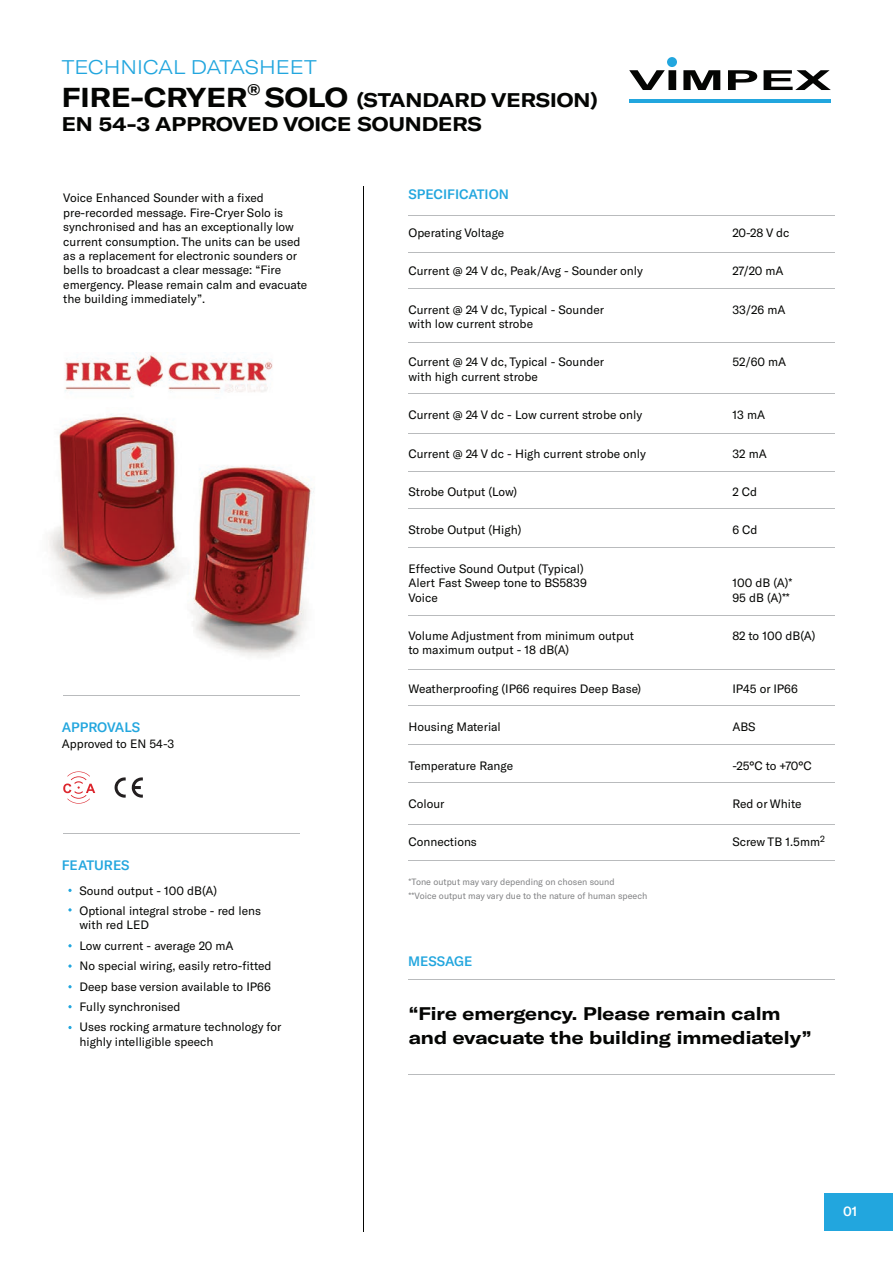
<style>
.page{position:relative;width:893px;height:1263px;background:#fff}
.page>*{position:absolute;margin:0;border:0;box-sizing:border-box;transform-origin:0 0}
.t1{font:700 expanded 19.5px/24px "GT America";color:#040503}
.t2{font:300 expanded 19.5px "GT America";color:#22a6de}
.t3{font:700 expanded 18px/24px "GT America";color:#040503}
.t4{font:500 13.5px "GT America";color:#22a6de}
.t5{font:500 13.5px "GT America";color:#fff}
.t6{font:12px/14.4px "GT America";color:#040503}
.t7{font:9px/14.4px "GT America";color:#808183}
.s1{font-size:27px}
</style>
<div class="page">
<img style="left:48px;top:414px;width:267px;height:243px">
<div style="left:824px;top:1193px;width:69px;height:37px;background:#22a6de"></div>
<svg style="left:629px;top:70px;width:202px;height:20px"></svg>
<hr style="left:629px;top:99px;width:202px;height:4px;background:#22a6de">
<div style="left:667px;top:57px;width:10px;height:10px;background:#22a6de;border-radius:50%"></div>
<hr style="left:363px;top:186px;width:1px;height:1045px;background:#040503">
<svg style="left:68px;top:889px;width:4px;height:3px"></svg>
<svg style="left:68px;top:964px;width:4px;height:4px"></svg>
<svg style="left:68px;top:944px;width:4px;height:3px"></svg>
<svg style="left:68px;top:985px;width:4px;height:3px"></svg>
<svg style="left:68px;top:1005px;width:4px;height:3px"></svg>
<svg style="left:68px;top:1026px;width:4px;height:3px"></svg>
<hr style="left:63px;top:833px;width:237px;height:1px;background:#b9bbbd">
<hr style="left:63px;top:695px;width:237px;height:1px;background:#b9bbbd">
<svg style="left:115px;top:777px;width:28px;height:21px"></svg>
<hr style="left:408px;top:252px;width:427px;height:1px;background:#b9bbbd">
<hr style="left:408px;top:288px;width:427px;height:1px;background:#b9bbbd">
<hr style="left:408px;top:342px;width:427px;height:1px;background:#b9bbbd">
<hr style="left:408px;top:393px;width:427px;height:1px;background:#b9bbbd">
<hr style="left:408px;top:433px;width:427px;height:1px;background:#b9bbbd">
<hr style="left:408px;top:471px;width:427px;height:1px;background:#b9bbbd">
<hr style="left:408px;top:508px;width:427px;height:1px;background:#b9bbbd">
<hr style="left:408px;top:547px;width:427px;height:1px;background:#b9bbbd">
<hr style="left:408px;top:615px;width:427px;height:1px;background:#b9bbbd">
<hr style="left:408px;top:669px;width:427px;height:1px;background:#b9bbbd">
<hr style="left:408px;top:705px;width:427px;height:1px;background:#b9bbbd">
<hr style="left:408px;top:744px;width:427px;height:1px;background:#b9bbbd">
<hr style="left:408px;top:782px;width:427px;height:1px;background:#b9bbbd">
<hr style="left:408px;top:824px;width:427px;height:1px;background:#b9bbbd">
<hr style="left:408px;top:860px;width:427px;height:1px;background:#b9bbbd">
<hr style="left:408px;top:215px;width:427px;height:1px;background:#b9bbbd">
<hr style="left:408px;top:979px;width:427px;height:1px;background:#b9bbbd">
<hr style="left:408px;top:1074px;width:427px;height:1px;background:#b9bbbd">
<svg style="left:63px;top:771px;width:32px;height:33px"></svg>
<img style="left:65px;top:353px;width:208px;height:44px">
<h1 class="t2" style="left:62px;top:56px;width:257px">TECHNICAL DATASHEET</h1>
<h1 class="t1" style="left:62px;top:88px;width:538px"><span class="s1">FIRE-CRYER</span><sup>®</sup> <span class="s1">SOLO</span> (STANDARD VERSION)<br>EN 54-3 APPROVED VOICE SOUNDERS</h1>
<p class="t6" style="left:63px;top:191px;width:245px">Voice Enhanced Sounder with a fixed pre-recorded message. Fire-Cryer Solo is synchronised and has an exceptionally low current consumption. The units can be used as a replacement for electronic sounders or bells to broadcast a clear message: “Fire emergency. Please remain calm and evacuate the building immediately”.</p>
<p class="t4" style="left:408px;top:186px;width:102px">SPECIFICATION</p>
<p class="t6" style="left:408px;top:225px;width:97px">Operating Voltage</p>
<p class="t6" style="left:408px;top:264px;width:236px">Current @ 24 V dc, Peak/Avg - Sounder only</p>
<p class="t6" style="left:408px;top:302px;width:197px">Current @ 24 V dc, Typical - Sounder with low current strobe</p>
<p class="t6" style="left:408px;top:355px;width:197px">Current @ 24 V dc, Typical - Sounder with high current strobe</p>
<p class="t6" style="left:408px;top:408px;width:235px">Current @ 24 V dc - Low current strobe only</p>
<p class="t6" style="left:408px;top:446px;width:239px">Current @ 24 V dc - High current strobe only</p>
<p class="t6" style="left:408px;top:485px;width:110px">Strobe Output (Low)</p>
<p class="t6" style="left:408px;top:523px;width:114px">Strobe Output (High)</p>
<p class="t6" style="left:408px;top:561px;width:180px">Effective Sound Output (Typical)<br>Alert Fast Sweep tone to BS5839<br>Voice</p>
<p class="t6" style="left:408px;top:629px;width:227px">Volume Adjustment from minimum output to maximum output - 18 dB(A)</p>
<p class="t6" style="left:408px;top:681px;width:234px">Weatherproofing (IP66 requires Deep Base)</p>
<p class="t6" style="left:408px;top:720px;width:94px">Housing Material</p>
<p class="t6" style="left:408px;top:758px;width:106px">Temperature Range</p>
<p class="t6" style="left:408px;top:797px;width:38px">Colour</p>
<p class="t6" style="left:408px;top:835px;width:70px">Connections</p>
<p class="t4" style="left:62px;top:719px;width:80px">APPROVALS</p>
<p class="t6" style="left:62px;top:737px;width:114px">Approved to EN 54-3</p>
<p class="t4" style="left:62px;top:857px;width:69px">FEATURES</p>
<p class="t6" style="left:732px;top:225px;width:59px">20-28 V dc</p>
<p class="t6" style="left:732px;top:264px;width:53px">27/20 mA</p>
<p class="t6" style="left:732px;top:302px;width:55px">33/26 mA</p>
<p class="t6" style="left:732px;top:355px;width:55px">52/60 mA</p>
<p class="t6" style="left:732px;top:408px;width:34px">13 mA</p>
<p class="t6" style="left:732px;top:446px;width:36px">32 mA</p>
<p class="t6" style="left:732px;top:485px;width:26px">2 Cd</p>
<p class="t6" style="left:732px;top:523px;width:27px">6 Cd</p>
<p class="t6" style="left:732px;top:576px;width:61px">100 dB (A)*<br>95 dB (A)**</p>
<p class="t6" style="left:732px;top:629px;width:84px">82 to 100 dB(A)</p>
<p class="t6" style="left:732px;top:681px;width:67px">IP45 or IP66</p>
<p class="t6" style="left:732px;top:720px;width:25px">ABS</p>
<p class="t6" style="left:732px;top:758px;width:81px">-25°C to +70°C</p>
<p class="t6" style="left:732px;top:797px;width:71px">Red or White</p>
<p class="t6" style="left:732px;top:835px;width:94px">Screw TB 1.5mm<sup>2</sup></p>
<p class="t6" style="left:79px;top:880px;width:183px;line-height:20.4px">Sound output - 100 dB(A)<br>Optional integral strobe - red lens</p>
<p class="t6" style="left:79px;top:915px;width:203px;line-height:20.4px">with red LED<br>Low current - average 20 mA<br>No special wiring, easily retro-fitted<br>Deep base version available to IP66<br>Fully synchronised<br>Uses rocking armature technology for</p>
<p class="t6" style="left:79px;top:1034px;width:136px">highly intelligible speech</p>
<p class="t7" style="left:408px;top:875px;width:240px">*Tone output may vary depending on chosen sound<br>**Voice output may vary due to the nature of human speech</p>
<p class="t4" style="left:408px;top:952px;width:66px">MESSAGE</p>
<h2 class="t3" style="left:409px;top:1002px;width:404px">“Fire emergency. Please remain calm and evacuate the building immediately”</h2>
<p class="t5" style="left:843px;top:1203px;width:16px">01</p>
</div>
